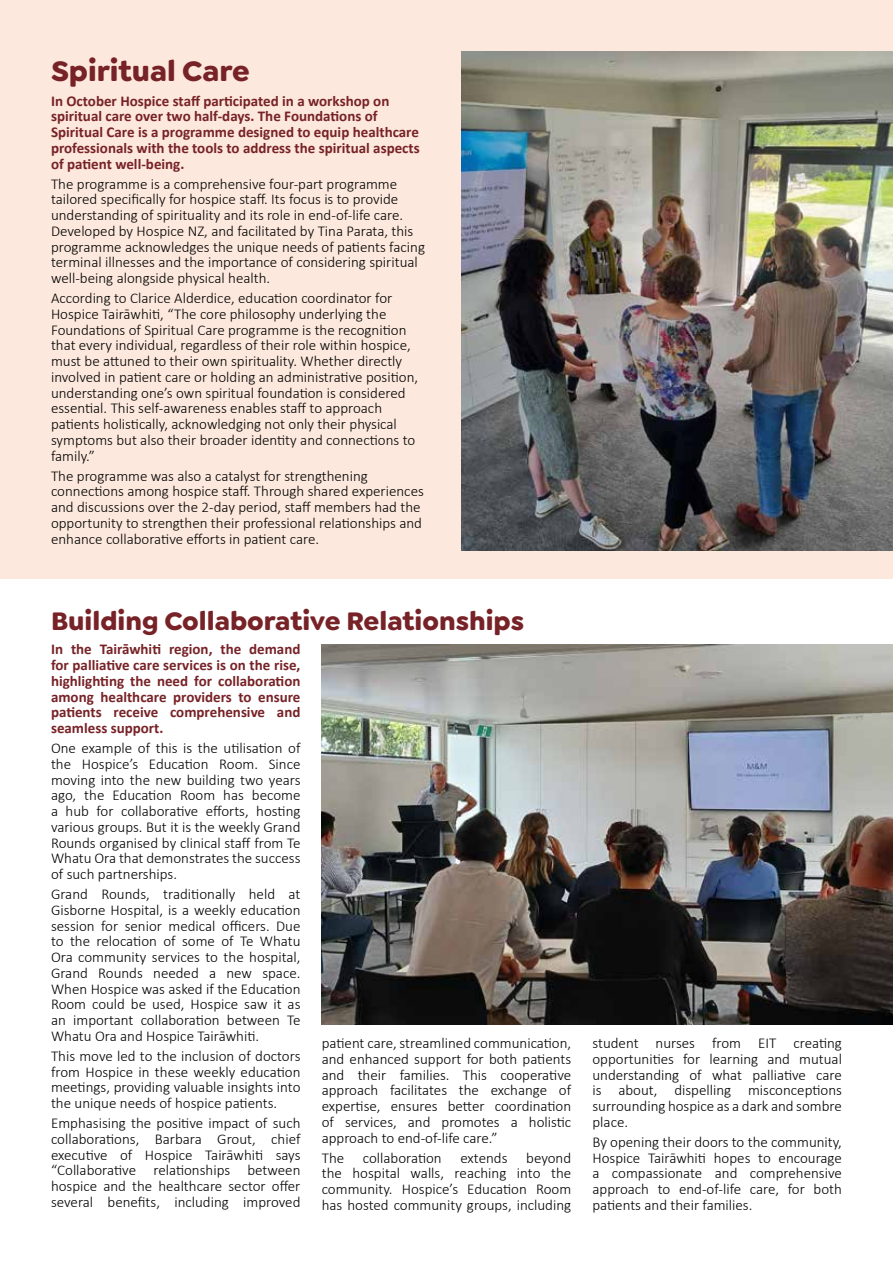
<style>
.page{position:relative;width:893px;height:1263px;background:#fff}
.page>*{position:absolute;margin:0;border:0;box-sizing:border-box;transform-origin:0 0}
.t1{font:700 30px "Goldplay";color:#772227}
.t2{font:700 27px "Goldplay";color:#772227}
.t3{font:300 15px/15.8px "Calibri";color:#000;text-align:justify}
.t4{font:700 15px/15.8px "Calibri";color:#772227}
</style>
<div class="page">
<div style="left:0;top:0;width:893px;height:578px;background:#fce8dc"></div>
<img style="left:461px;top:51px;width:432px;height:500px">
<img style="left:322px;top:644px;width:571px;height:381px">
<h1 class="t1" style="left:51px;top:52px;width:200px">Spiritual Care</h1>
<p class="t4" style="left:51px;top:93px;width:370px">In October Hospice staff participated in a workshop on spiritual care over two half-days. The Foundations of Spiritual Care is a programme designed to equip healthcare professionals with the tools to address the spiritual aspects of patient well-being.</p>
<p class="t3" style="left:51px;top:176px;width:375px;text-align:left">The programme is a comprehensive four-part programme tailored specifically for hospice staff. Its focus is to provide understanding of spirituality and its role in end-of-life care.<br>Developed by Hospice NZ, and facilitated by Tina Parata, this programme acknowledges the unique needs of patients facing terminal illnesses and the importance of considering spiritual well-being alongside physical health.</p>
<p class="t3" style="left:51px;top:290px;width:369px;text-align:left">According to Clarice Alderdice, education coordinator for Hospice Tairāwhiti, “The core philosophy underlying the Foundations of Spiritual Care programme is the recognition that every individual, regardless of their role within hospice, must be attuned to their own spirituality. Whether directly involved in patient care or holding an administrative position, understanding one’s own spiritual foundation is considered essential. This self-awareness enables staff to approach patients holistically, acknowledging not only their physical symptoms but also their broader identity and connections to family.”</p>
<p class="t3" style="left:51px;top:468px;width:374px;text-align:left">The programme was also a catalyst for strengthening connections among hospice staff. Through shared experiences and discussions over the 2-day period, staff members had the opportunity to strengthen their professional relationships and enhance collaborative efforts in patient care.</p>
<h2 class="t2" style="left:51px;top:603px;width:475px">Building Collaborative Relationships</h2>
<p class="t4" style="left:51px;top:641px;width:251px;text-align:justify">In the Tairāwhiti region, the demand for palliative care services is on the rise, highlighting the need for collaboration among healthcare providers to ensure patients receive comprehensive and seamless support.</p>
<p class="t3" style="left:51px;top:740px;width:251px">One example of this is the utilisation of the Hospice’s Education Room. Since moving into the new building two years ago, the Education Room has become a hub for collaborative efforts, hosting various groups. But it is the weekly Grand Rounds organised by clinical staff from Te Whatu Ora that demonstrates the success of such partnerships.</p>
<p class="t3" style="left:51px;top:886px;width:251px">Grand Rounds, traditionally held at Gisborne Hospital, is a weekly education session for senior medical officers. Due to the relocation of some of Te Whatu Ora community services to the hospital, Grand Rounds needed a new space.<br>When Hospice was asked if the Education Room could be used, Hospice saw it as an important collaboration between Te Whatu Ora and Hospice Tairāwhiti.</p>
<p class="t3" style="left:51px;top:1048px;width:251px">This move led to the inclusion of doctors from Hospice in these weekly education meetings, providing valuable insights into the unique needs of hospice patients.</p>
<p class="t3" style="left:51px;top:1115px;width:251px">Emphasising the positive impact of such collaborations, Barbara Grout, chief executive of Hospice Tairāwhiti says “Collaborative relationships between hospice and the healthcare sector offer several benefits, including improved</p>
<p class="t3" style="left:322px;top:1035px;width:251px">patient care, streamlined communication, and enhanced support for both patients and their families. This cooperative approach facilitates the exchange of expertise, ensures better coordination of services, and promotes a holistic approach to end-of-life care.”</p>
<p class="t3" style="left:322px;top:1150px;width:251px">The collaboration extends beyond the hospital walls, reaching into the community. Hospice’s Education Room has hosted community groups, including</p>
<p class="t3" style="left:592px;top:1035px;width:251px">student nurses from EIT creating opportunities for learning and mutual understanding of what palliative care is about, dispelling misconceptions surrounding hospice as a dark and sombre place.</p>
<p class="t3" style="left:592px;top:1134px;width:251px">By opening their doors to the community, Hospice Tairāwhiti hopes to encourage a compassionate and comprehensive approach to end-of-life care, for both patients and their families.</p>
</div>
